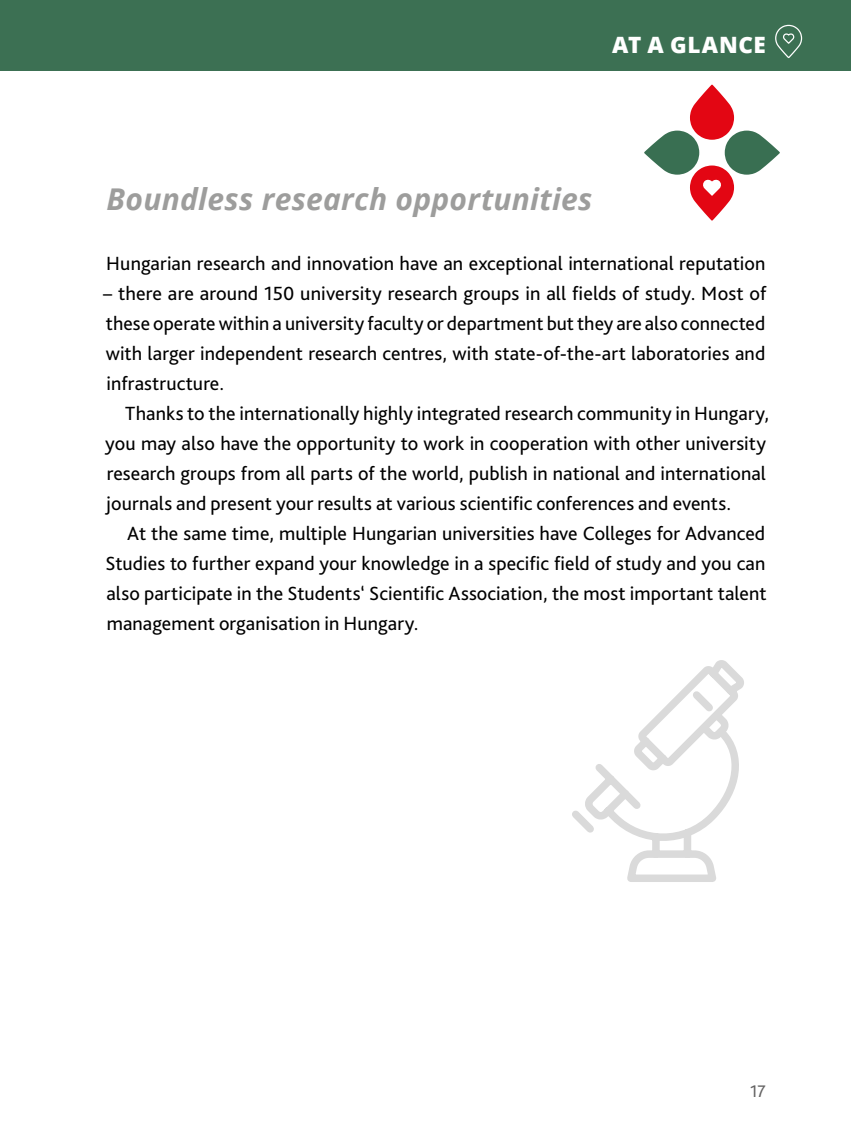
<style>
.page{position:relative;width:851px;height:1141px;background:#fff}
.page>*{position:absolute;margin:0;border:0;box-sizing:border-box;transform-origin:0 0}
.t1{font:italic 700 30px "Open Sans";letter-spacing:.01em;color:#9d9d9c}
.t2{font:800 22.5px "Open Sans";letter-spacing:.03em;color:#fff}
.t3{font:20px/30px "Bliss Pro";letter-spacing:.005em;color:#000;text-align:justify}
.t4{font:17.5px "Bliss Pro";color:#646363}
</style>
<div class="page">
<div style="left:0;top:0;width:850px;height:71px;background:#3c7053"></div>
<svg style="left:775px;top:24px;width:27px;height:35px"></svg>
<svg style="left:572px;top:660px;width:172px;height:222px"></svg>
<svg style="left:644px;top:85px;width:135px;height:136px"></svg>
<p class="t2" style="left:612px;top:27px;width:155px">AT A GLANCE</p>
<h1 class="t1" style="left:106px;top:178px;width:487px">Boundless research opportunities</h1>
<p class="t3" style="left:106px;top:248px;width:660px">Hungarian research and innovation have an exceptional international reputation</p>
<p class="t3" style="left:103px;top:278px;width:665px">– there are around 150 university research groups in all fields of study. Most of these operate within a university faculty or department but they are also connected with larger independent research centres, with state-of-the-art laboratories and infrastructure.</p>
<p class="t3" style="left:105px;top:398px;width:665px;text-align:left;text-indent:20px">Thanks to the internationally highly integrated research community in Hungary, you may also have the opportunity to work in cooperation with other university research groups from all parts of the world, publish in national and international journals and present your results at various scientific conferences and events.</p>
<p class="t3" style="left:105px;top:518px;width:662px;text-indent:22px">At the same time, multiple Hungarian universities have Colleges for Advanced Studies to further expand your knowledge in a specific field of study and you can also participate in the Students‘ Scientific Association, the most important talent management organisation in Hungary.</p>
<p class="t4" style="left:750px;top:1080px;width:17px">17</p>
</div>
